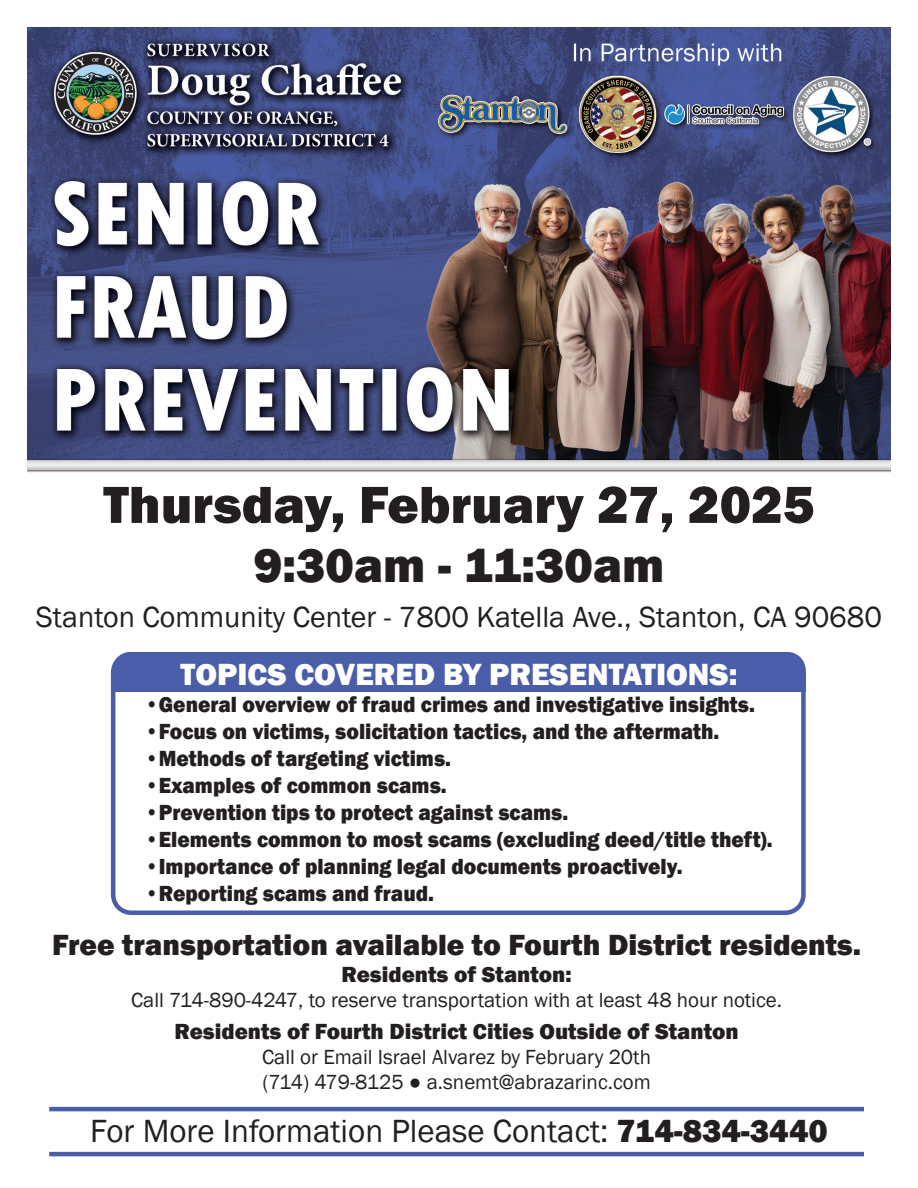
<style>
.page{position:relative;width:918px;height:1188px;background:#fff}
.page>*{position:absolute;margin:0;border:0;box-sizing:border-box;transform-origin:0 0}
.t1{font:800 54px "Franklin Gothic";color:#231f20}
.t2{font:800 49.5px "Franklin Gothic";color:#231f20}
.t3{font:33px "Franklin Gothic";color:#231f20}
.t4{font:800 31.5px "Franklin Gothic";color:#fff}
.t5{font:30px "Franklin Gothic";color:#231f20}
.t6{font:800 30px "Franklin Gothic";color:#231f20}
.t7{font:800 22.5px "Franklin Gothic";color:#231f20;scale:.94 1}
.t8{font:800 22.5px "Franklin Gothic";color:#231f20}
.t9{font:21px "Franklin Gothic";color:#231f20}
.s1{font-weight:800}
</style>
<div class="page">
<div style="left:112px;top:652px;width:694px;height:40px;background:#4a5da9;border-radius:18px"></div>
<div style="left:112px;top:672px;width:694px;height:20px;background:#4a5da9"></div>
<div style="left:111px;top:652px;width:695px;height:263px;border:4px solid #4a5da9;border-radius:18px"></div>
<img style="left:27px;top:27px;width:864px;height:446px">
<hr style="left:49px;top:1107px;width:815px;height:4px;background:#4a5da9">
<hr style="left:49px;top:1152px;width:815px;height:4px;background:#4a5da9">
<p class="t1" style="left:103px;top:470px;width:713px">Thursday, February 27, 2025</p>
<p class="t2" style="left:253px;top:534px;width:413px">9:30am - 11:30am</p>
<p class="t5" style="left:36px;top:599px;width:848px">Stanton Community Center - 7800 Katella Ave., Stanton, CA 90680</p>
<p class="t4" style="left:181px;top:654px;width:558px">TOPICS COVERED BY PRESENTATIONS:</p>
<p class="t7" style="left:145px;top:690px;width:651px">•General overview of fraud crimes and investigative insights.</p>
<p class="t7" style="left:145px;top:717px;width:613px">•Focus on victims, solicitation tactics, and the aftermath.</p>
<p class="t7" style="left:145px;top:744px;width:327px">•Methods of targeting victims.</p>
<p class="t7" style="left:145px;top:771px;width:323px">•Examples of common scams.</p>
<p class="t7" style="left:145px;top:798px;width:452px">•Prevention tips to protect against scams.</p>
<p class="t7" style="left:145px;top:825px;width:669px">•Elements common to most scams (excluding deed/title theft).</p>
<p class="t7" style="left:145px;top:852px;width:574px">•Importance of planning legal documents proactively.</p>
<p class="t7" style="left:145px;top:879px;width:309px">•Reporting scams and fraud.</p>
<p class="t6" style="left:52px;top:926px;width:811px">Free transportation available to Fourth District residents.</p>
<p class="t8" style="left:342px;top:960px;width:232px">Residents of Stanton:</p>
<p class="t9" style="left:131px;top:987px;width:652px">Call 714-890-4247, to reserve transportation with at least 48 hour notice.</p>
<p class="t8" style="left:175px;top:1017px;width:566px">Residents of Fourth District Cities Outside of Stanton</p>
<p class="t9" style="left:262px;top:1044px;width:391px">Call or Email Israel Alvarez by February 20th</p>
<p class="t9" style="left:262px;top:1069px;width:390px">(714) 479-8125 ● a.snemt@abrazarinc.com</p>
<p class="t3" style="left:90px;top:1110px;width:739px">For More Information Please Contact: <span class="s1">714-834-3440</span></p>
</div>
